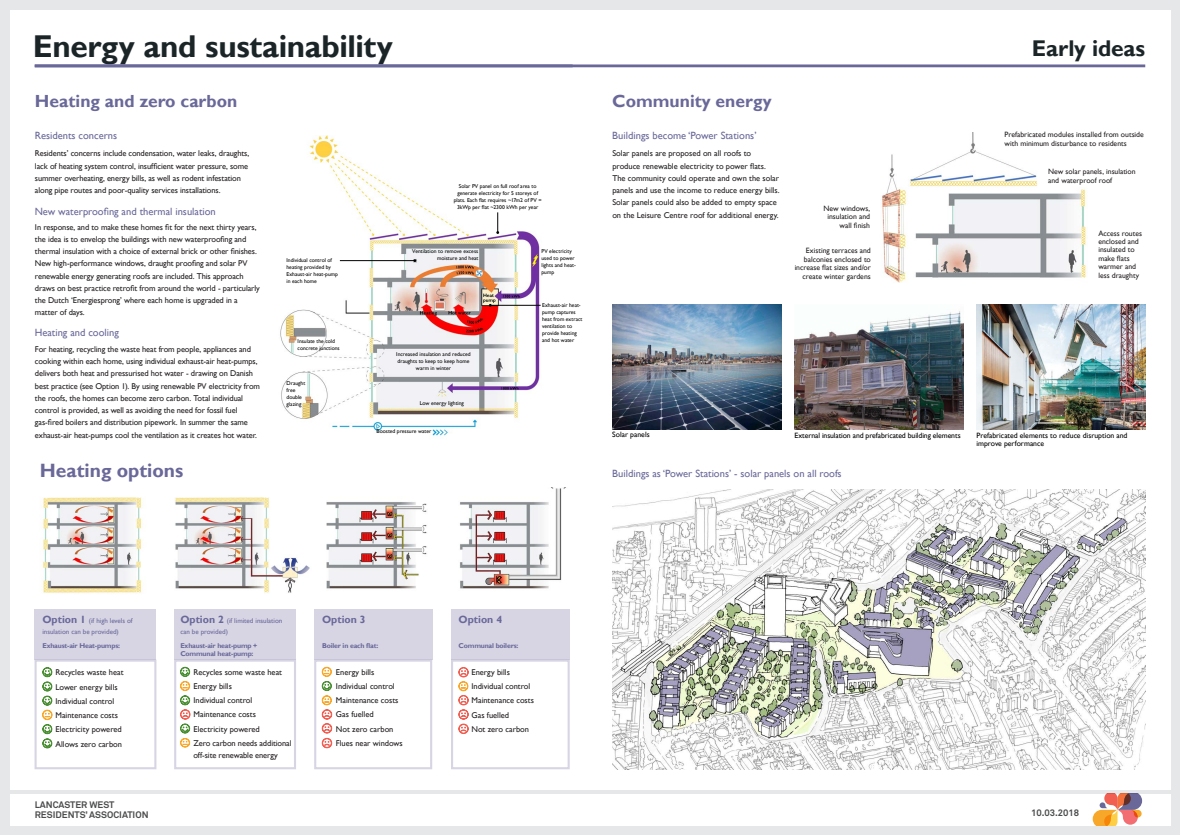
<style>
.page{position:relative;width:1180px;height:835px;background:#fff}
.page>*{position:absolute;margin:0;border:0;box-sizing:border-box;transform-origin:0 0}
.Title_of_project{font:700 31.5px "Gill Sans";letter-spacing:-.01em;color:#1b2528}
.Title_of_project-2{font:700 22.75px "Gill Sans";letter-spacing:-.005em;color:#1b2528}
.Title_of_project-3{font:700 19.25px "Gill Sans";color:#696899}
.Title_of_project-4{font:700 17.5px "Gill Sans";color:#696899}
.Title_of_project-5{font:10.5px "Gill Sans";color:#696899}
.Title_of_project-6{font:700 10.5px "Gill Sans";color:#696899}
.t1{font:700 9.38px/9.7px "Akkurat";color:#4b4c4d}
.Text_-_Body_-_14_16p{font:8.4px/12.2px "Gill Sans";letter-spacing:-.01em;color:#231f20}
.Text_-_Body_-_14_16p-2{font:7.7px/8.4px "Gill Sans";color:#231f20}
.Title_of_project-7{font:7.7px/8.4px "Gill Sans";letter-spacing:-.005em;color:#000}
.Title_of_project-8{font:700 7px/8.4px "Gill Sans";letter-spacing:-.025em;color:#696899}
.Title_of_project-9{font:7px/10.5px "Gill Sans";color:#696899}
.Title_of_project-10{font:5.6px/7px "Gill Sans";color:#000}
.s1{font-weight:700;font-size:10.5px}
</style>
<div class="page">
<div style="left:0;top:0;width:1180px;height:834px;background:#e6e7e9"></div>
<div style="left:10px;top:10px;width:1160px;height:814px;background:#fff"></div>
<svg style="left:10px;top:789px;width:1161px;height:4px;fill:#e6e7e9"></svg>
<svg style="left:1092px;top:793px;width:50px;height:31px"></svg>
<img style="left:42px;top:497px;width:100px;height:97px">
<div style="left:35px;top:609px;width:121px;height:50px;background:#d7d5e4"></div>
<div style="left:174px;top:609px;width:122px;height:50px;background:#d7d5e4"></div>
<div style="left:314px;top:609px;width:118px;height:50px;background:#d7d5e4"></div>
<div style="left:451px;top:609px;width:119px;height:50px;background:#d7d5e4"></div>
<div style="left:35px;top:659px;width:121px;height:110px;border:2px solid #d7d5e4"></div>
<div style="left:174px;top:659px;width:122px;height:110px;border:2px solid #d7d5e4"></div>
<div style="left:314px;top:659px;width:118px;height:110px;border:2px solid #d7d5e4"></div>
<div style="left:451px;top:659px;width:119px;height:110px;border:2px solid #d7d5e4"></div>
<img style="left:174px;top:497px;width:253px;height:96px">
<img style="left:460px;top:487px;width:106px;height:102px">
<img style="left:612px;top:489px;width:533px;height:280px">
<img style="left:612px;top:305px;width:169px;height:124px">
<img style="left:976px;top:305px;width:169px;height:124px">
<img style="left:794px;top:311px;width:169px;height:118px">
<svg style="left:42px;top:667px;width:10px;height:81px"></svg>
<svg style="left:180px;top:666px;width:10px;height:81px"></svg>
<svg style="left:458px;top:667px;width:10px;height:66px"></svg>
<svg style="left:322px;top:666px;width:10px;height:82px"></svg>
<img style="left:882px;top:132px;width:205px;height:151px">
<img style="left:280px;top:136px;width:261px;height:300px">
<hr style="left:490px;top:305px;width:50px;height:1px;background:#000">
<hr style="left:340px;top:260px;width:75px;height:1px;background:#000">
<svg style="left:496px;top:212px;width:3px;height:22px"></svg>
<hr style="left:35px;top:64px;width:1110px;height:3px;background:#696899">
<p class="Title_of_project" style="left:33px;top:27px;width:361px">Energy and sustainability</p>
<p class="Title_of_project-4" style="left:35px;top:91px;width:204px">Heating and zero carbon</p>
<p class="Title_of_project-4" style="left:612px;top:91px;width:161px">Community energy</p>
<p class="Title_of_project-2" style="left:1032px;top:34px;width:115px">Early ideas</p>
<p class="Title_of_project-5" style="left:35px;top:130px;width:84px">Residents concerns</p>
<p class="Title_of_project-5" style="left:612px;top:130px;width:146px">Buildings become ‘Power Stations’</p>
<p class="Text_-_Body_-_14_16p-2" style="left:1004px;top:131px;width:141px">Prefabricated modules installed from outside with minimum disturbance to residents</p>
<p class="Text_-_Body_-_14_16p-2" style="left:1048px;top:167px;width:89px">New solar panels, insulation and waterproof roof</p>
<p class="Text_-_Body_-_14_16p" style="left:612px;top:148px;width:169px">Solar panels are proposed on all roofs to produce renewable electricity to power flats.<br>The community could operate and own the solar panels and use the income to reduce energy bills.<br>Solar panels could also be added to empty space on the Leisure Centre roof for additional energy.</p>
<p class="Text_-_Body_-_14_16p" style="left:35px;top:148px;width:216px">Residents’ concerns include condensation, water leaks, draughts, lack of heating system control, insufficient water pressure, some summer overheating, energy bills, as well as rodent infestation along pipe routes and poor-quality services installations.</p>
<p class="Text_-_Body_-_14_16p" style="left:35px;top:221px;width:226px">In response, and to make these homes fit for the next thirty years, the idea is to envelop the buildings with new waterproofing and thermal insulation with a choice of external brick or other finishes.<br>New high-performance windows, draught proofing and solar PV renewable energy generating roofs are included. This approach draws on best practice retrofit from around the world - particularly the Dutch ‘Energiesprong’ where each home is upgraded in a matter of days.</p>
<p class="Text_-_Body_-_14_16p" style="left:35px;top:343px;width:226px">For heating, recycling the waste heat from people, appliances and cooking within each home, using individual exhaust-air heat-pumps, delivers both heat and pressurised hot water - drawing on Danish best practice (see Option 1). By using renewable PV electricity from the roofs, the homes can become zero carbon. Total individual control is provided, as well as avoiding the need for fossil fuel gas-fired boilers and distribution pipework. In summer the same exhaust-air heat-pumps cool the ventilation as it creates hot water.</p>
<p class="Title_of_project-10" style="left:454px;top:183px;width:90px;text-align:center">Solar PV panel on full roof area to generate electricity for 5 storeys of plats. Each flat requires ~17m2 of PV = 3kWp per flat ~2300 kWh per year</p>
<p class="Title_of_project-10" style="left:412px;top:248px;width:68px;text-align:right">Ventilation to remove excess moisture and heat</p>
<p class="Text_-_Body_-_14_16p-2" style="left:823px;top:204px;width:48px;text-align:right">New windows, insulation and wall finish</p>
<p class="Text_-_Body_-_14_16p-2" style="left:794px;top:246px;width:78px;text-align:right">Existing terraces and balconies enclosed to increase flat sizes and/or create winter gardens</p>
<p class="Title_of_project-5" style="left:35px;top:205px;width:183px">New waterproofing and thermal insulation</p>
<p class="Text_-_Body_-_14_16p-2" style="left:1098px;top:229px;width:45px">Access routes enclosed and insulated to make flats warmer and less draughty</p>
<p class="Title_of_project-10" style="left:541px;top:248px;width:36px">PV electricity used to power lights and heat&shy;pump</p>
<p class="Title_of_project-10" style="left:542px;top:301px;width:42px">Exhaust-air heat&shy;pump captures heat from extract ventilation to provide heating and hot water</p>
<p class="Title_of_project-10" style="left:286px;top:256px;width:53px">Individual control of heating provided by<br>Exhaust-air heat-pump in each home</p>
<p class="Title_of_project-5" style="left:35px;top:327px;width:86px">Heating and cooling</p>
<p class="Title_of_project-10" style="left:298px;top:337px;width:44px">Insulate the cold concrete junctions</p>
<p class="Title_of_project-10" style="left:286px;top:380px;width:20px">Draught free double glazing</p>
<p class="Title_of_project-10" style="left:396px;top:351px;width:76px;text-align:center">Increased insulation and reduced draughts to keep to keep home warm in winter</p>
<p class="Title_of_project-10" style="left:420px;top:399px;width:46px">Low energy lighting</p>
<p class="Title_of_project-10" style="left:376px;top:428px;width:56px">Boosted pressure water</p>
<p class="Title_of_project-7" style="left:612px;top:430px;width:39px">Solar panels</p>
<p class="Title_of_project-7" style="left:794px;top:431px;width:168px">External insulation and prefabricated building elements</p>
<p class="Title_of_project-7" style="left:976px;top:431px;width:152px">Prefabricated elements to reduce disruption and improve performance</p>
<p class="Title_of_project-3" style="left:40px;top:459px;width:145px">Heating options</p>
<p class="Title_of_project-9" style="left:42px;top:615px;width:92px"><span class="s1">Option 1</span> (if high levels of insulation can be provided)</p>
<p class="Title_of_project-8" style="left:42px;top:641px;width:79px">Exhaust-air Heat-pumps:</p>
<p class="Text_-_Body_-_14_16p" style="left:55px;top:666px;width:70px">Recycles waste heat</p>
<p class="Text_-_Body_-_14_16p" style="left:55px;top:680px;width:64px">Lower energy bills</p>
<p class="Text_-_Body_-_14_16p" style="left:55px;top:695px;width:60px">Individual control</p>
<p class="Text_-_Body_-_14_16p" style="left:55px;top:709px;width:64px">Maintenance costs</p>
<p class="Text_-_Body_-_14_16p" style="left:55px;top:723px;width:68px">Electricity powered</p>
<p class="Text_-_Body_-_14_16p" style="left:55px;top:737px;width:68px">Allows zero carbon</p>
<p class="Title_of_project-9" style="left:180px;top:615px;width:104px"><span class="s1">Option 2</span> (if limited insulation can be provided)</p>
<p class="Title_of_project-8" style="left:180px;top:641px;width:78px">Exhaust-air heat-pump +<br>Communal heat-pump:</p>
<p class="Text_-_Body_-_14_16p" style="left:193px;top:665px;width:90px">Recycles some waste heat</p>
<p class="Text_-_Body_-_14_16p" style="left:193px;top:680px;width:40px">Energy bills</p>
<p class="Text_-_Body_-_14_16p" style="left:193px;top:694px;width:60px">Individual control</p>
<p class="Text_-_Body_-_14_16p" style="left:193px;top:708px;width:64px">Maintenance costs</p>
<p class="Text_-_Body_-_14_16p" style="left:193px;top:722px;width:68px">Electricity powered</p>
<p class="Text_-_Body_-_14_16p" style="left:193px;top:737px;width:100px">Zero carbon needs additional off-site renewable energy</p>
<p class="Title_of_project-6" style="left:322px;top:613px;width:45px">Option 3</p>
<p class="Title_of_project-8" style="left:322px;top:641px;width:58px">Boiler in each flat:</p>
<p class="Text_-_Body_-_14_16p" style="left:336px;top:665px;width:40px">Energy bills</p>
<p class="Text_-_Body_-_14_16p" style="left:336px;top:680px;width:60px">Individual control</p>
<p class="Text_-_Body_-_14_16p" style="left:336px;top:694px;width:64px">Maintenance costs</p>
<p class="Text_-_Body_-_14_16p" style="left:336px;top:708px;width:39px">Gas fuelled</p>
<p class="Text_-_Body_-_14_16p" style="left:336px;top:722px;width:59px">Not zero carbon</p>
<p class="Text_-_Body_-_14_16p" style="left:336px;top:737px;width:68px">Flues near windows</p>
<p class="Title_of_project-6" style="left:459px;top:613px;width:45px">Option 4</p>
<p class="Title_of_project-8" style="left:459px;top:641px;width:61px">Communal boilers:</p>
<p class="Text_-_Body_-_14_16p" style="left:471px;top:665px;width:40px">Energy bills</p>
<p class="Text_-_Body_-_14_16p" style="left:471px;top:680px;width:60px">Individual control</p>
<p class="Text_-_Body_-_14_16p" style="left:471px;top:694px;width:64px">Maintenance costs</p>
<p class="Text_-_Body_-_14_16p" style="left:471px;top:708px;width:39px">Gas fuelled</p>
<p class="Text_-_Body_-_14_16p" style="left:471px;top:722px;width:59px">Not zero carbon</p>
<p class="Title_of_project-5" style="left:612px;top:467px;width:231px">Buildings as ‘Power Stations’ - solar panels on all roofs</p>
<p class="t1" style="left:35px;top:800px;width:115px">LANCASTER WEST<br>RESIDENTS’ ASSOCIATION</p>
<p class="t1" style="left:1031px;top:807px;width:50px">10.03.2018</p>
</div>
